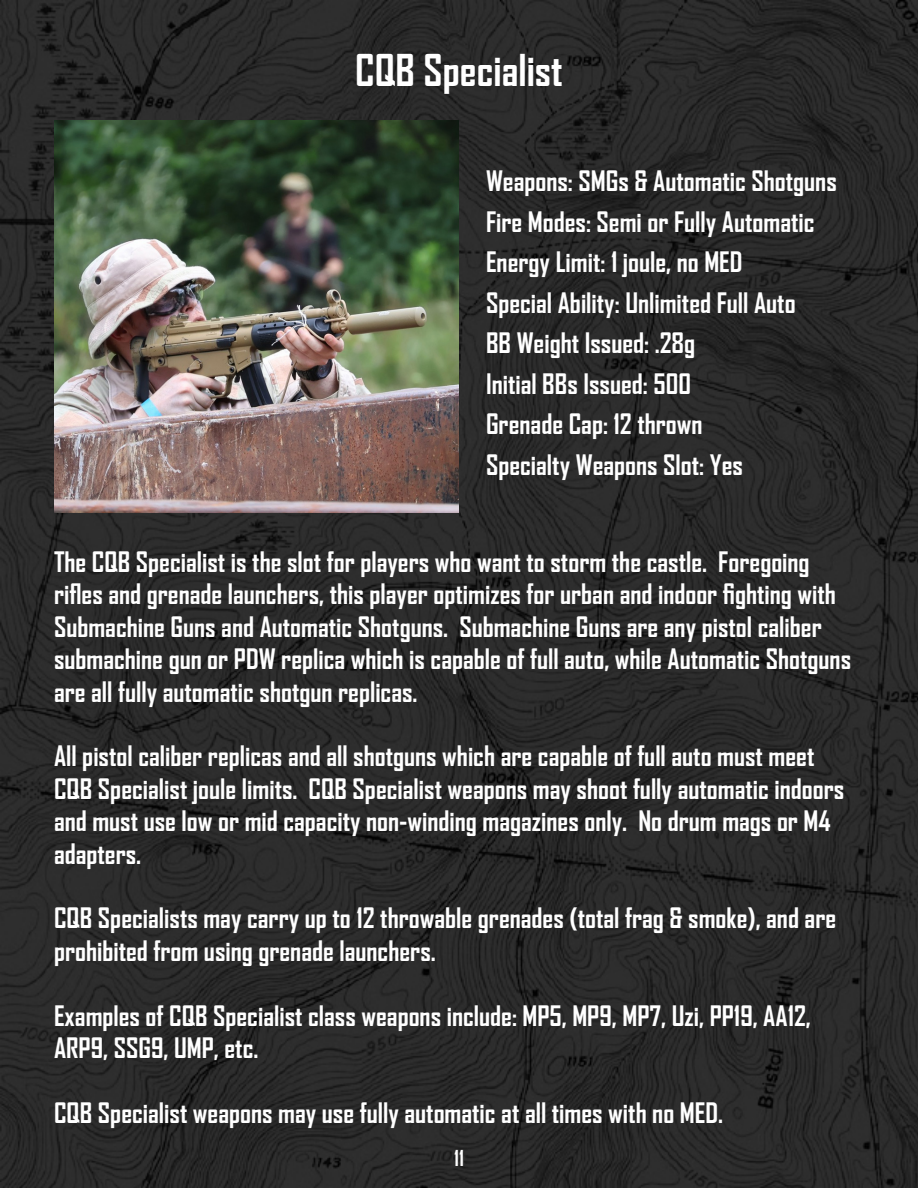
<style>
.page{position:relative;width:918px;height:1188px;background:#fff}
.page>*{position:absolute;margin:0;border:0;box-sizing:border-box;transform-origin:0 0}
.t1{font:700 42px "Agency FB";color:#fff}
.t2{font:700 27px/32.4px "Agency FB";color:#fff}
.t3{font:700 21px "Agency FB";color:#fff}
</style>
<div class="page">
<img style="left:0;top:0;width:918px;height:1188px">
<img style="left:54px;top:121px;width:405px;height:392px">
<p class="t1" style="left:355px;top:44px;width:209px">CQB Specialist</p>
<p class="t2" style="left:486px;top:164px;width:352px">Weapons: SMGs &amp; Automatic Shotguns</p>
<p class="t2" style="left:486px;top:205px;width:330px">Fire Modes: Semi or Fully Automatic</p>
<p class="t2" style="left:486px;top:245px;width:258px">Energy Limit: 1 joule, no MED</p>
<p class="t2" style="left:486px;top:286px;width:311px">Special Ability: Unlimited Full Auto</p>
<p class="t2" style="left:486px;top:326px;width:211px">BB Weight Issued: .28g</p>
<p class="t2" style="left:486px;top:367px;width:206px">Initial BBs Issued: 500</p>
<p class="t2" style="left:486px;top:407px;width:218px">Grenade Cap: 12 thrown</p>
<p class="t2" style="left:486px;top:448px;width:259px">Specialty Weapons Slot: Yes</p>
<p class="t2" style="left:54px;top:545px;width:799px">The CQB Specialist is the slot for players who want to storm the castle. Foregoing rifles and grenade launchers, this player optimizes for urban and indoor fighting with Submachine Guns and Automatic Shotguns. Submachine Guns are any pistol caliber submachine gun or PDW replica which is capable of full auto, while Automatic Shotguns are all fully automatic shotgun replicas.</p>
<p class="t2" style="left:54px;top:740px;width:792px">All pistol caliber replicas and all shotguns which are capable of full auto must meet CQB Specialist joule limits. CQB Specialist weapons may shoot fully automatic indoors and must use low or mid capacity non-winding magazines only. No drum mags or M4 adapters.</p>
<p class="t2" style="left:54px;top:902px;width:784px">CQB Specialists may carry up to 12 throwable grenades (total frag &amp; smoke), and are prohibited from using grenade launchers.</p>
<p class="t2" style="left:54px;top:999px;width:758px">Examples of CQB Specialist class weapons include: MP5, MP9, MP7, Uzi, PP19, AA12,<br>ARP9, SSG9, UMP, etc.</p>
<p class="t2" style="left:54px;top:1096px;width:671px">CQB Specialist weapons may use fully automatic at all times with no MED.</p>
<p class="t3" style="left:454px;top:1145px;width:11px">11</p>
</div>
